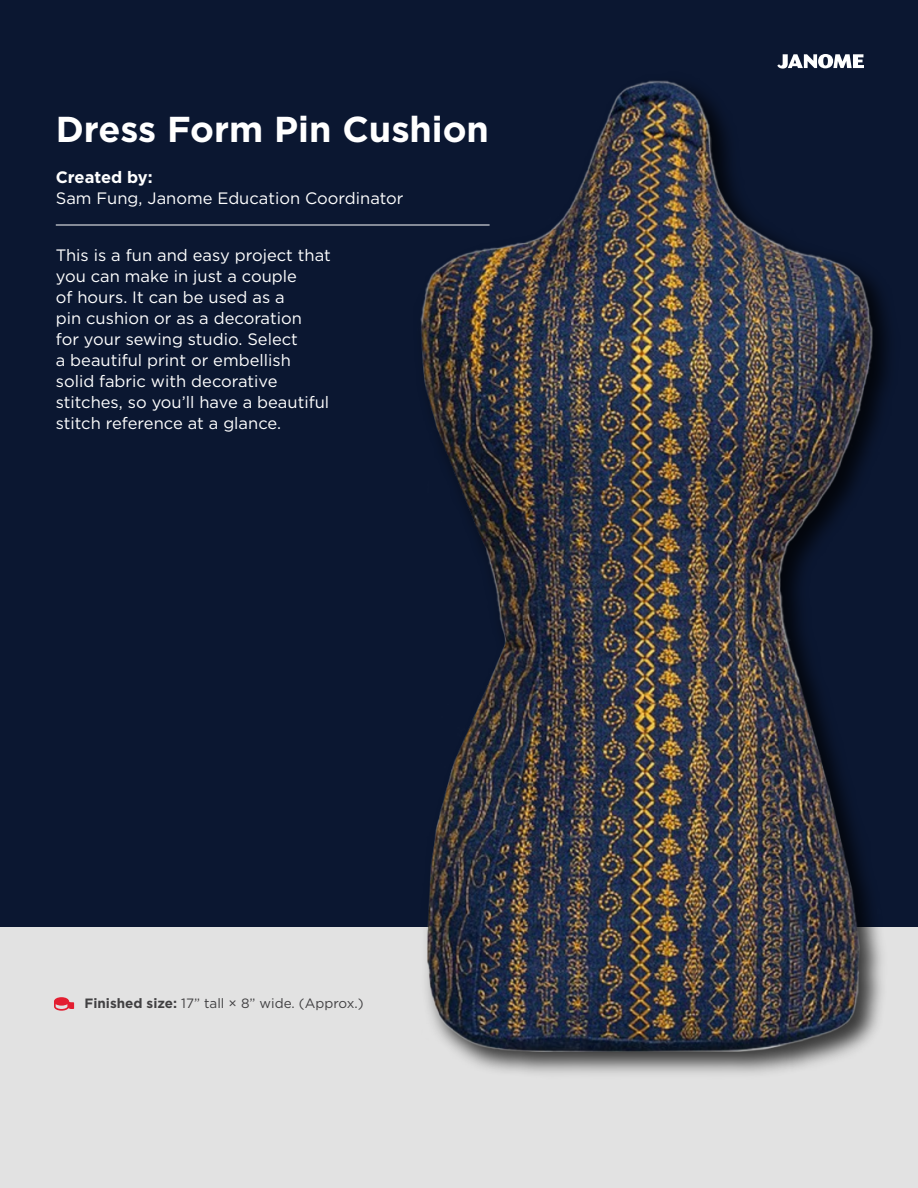
<style>
.page{position:relative;width:918px;height:1188px;background:#0b1731}
.page>*{position:absolute;margin:0;border:0;box-sizing:border-box;transform-origin:0 0}
.t1{font:700 36px "Gotham";color:#fff}
.t2{font:16.5px/21px "Gotham";color:#fff}
.t3{font:700 16.5px "Gotham";letter-spacing:-.005em;color:#fff}
.t4{font:13.5px "Gotham";color:#414042}
.s1{font-weight:700}
</style>
<div class="page">
<svg style="left:777px;top:54px;width:87px;height:14px"></svg>
<hr style="left:56px;top:225px;width:434px;height:1px;background:#fff">
<div style="left:0;top:927px;width:918px;height:261px;background:#e2e2e2"></div>
<svg style="left:54px;top:997px;width:20px;height:14px"></svg>
<img style="left:456px;top:68px;width:408px;height:1005px">
<img style="left:370px;top:72px;width:518px;height:979px">
<h1 class="t1" style="left:56px;top:105px;width:435px">Dress Form Pin Cushion</h1>
<p class="t3" style="left:56px;top:167px;width:98px">Created by:</p>
<p class="t2" style="left:56px;top:188px;width:349px">Sam Fung, Janome Education Coordinator</p>
<p class="t2" style="left:56px;top:244px;width:277px">This is a fun and easy project that you can make in just a couple<br>of hours. It can be used as a<br>pin cushion or as a decoration<br>for your sewing studio. Select<br>a beautiful print or embellish solid fabric with decorative stitches, so you’ll have a beautiful stitch reference at a glance.</p>
<p class="t4" style="left:85px;top:995px;width:281px"><span class="s1">Finished size:</span> 17” tall × 8” wide. (Approx.)</p>
</div>
